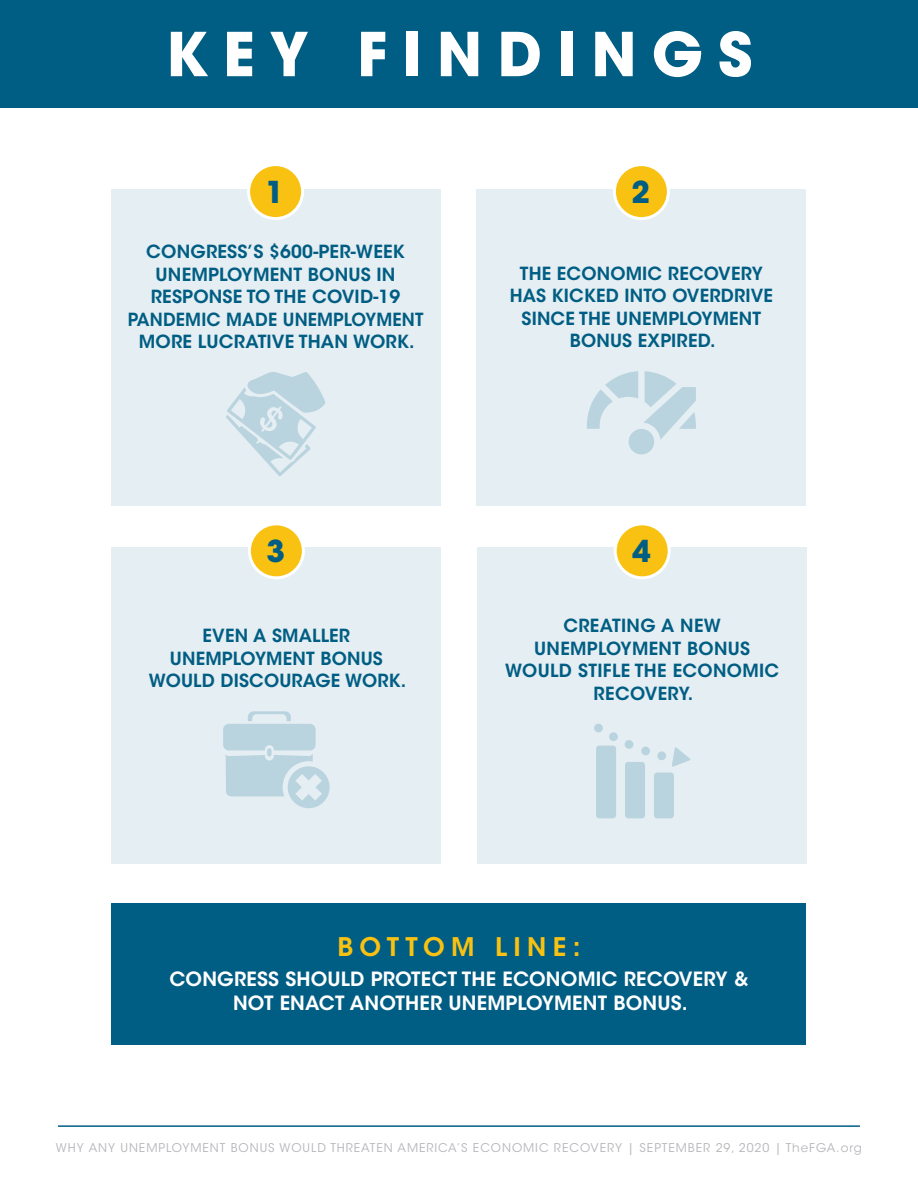
<style>
.page{position:relative;width:918px;height:1188px;background:#fff}
.page>*{position:absolute;margin:0;border:0;box-sizing:border-box;transform-origin:0 0}
.Body_Text{font:700 60px "ITC Avant Garde Std";letter-spacing:.25em;color:#fff}
.t1{font:700 30px "ITC Avant Garde Std";color:#005d83}
.Body_Text-2{font:600 25.5px "ITC Avant Garde Std";letter-spacing:.25em;color:#f9c212}
.Body_Text-3{font:600 19.5px/24px "ITC Avant Garde Std";letter-spacing:.01em;color:#fff;text-align:center}
.key_findings_text{font:600 18px/22.5px "ITC Avant Garde Std";letter-spacing:.01em;color:#005d83;text-align:center}
.t2{font:12px "ITC Avant Garde Std";letter-spacing:.08em;color:#b6b7bb}
</style>
<div class="page">
<hr style="left:58px;top:1125px;width:802px;height:2px;background:#005d83">
<div style="left:112px;top:903px;width:694px;height:141px;background:#005d83"></div>
<div style="left:0;top:0;width:918px;height:108px;background:#005d83"></div>
<div style="left:477px;top:547px;width:330px;height:317px;background:#e5eef2"></div>
<div style="left:654px;top:773px;width:20px;height:45px;background:#bad4df;border-radius:3px"></div>
<div style="left:625px;top:762px;width:20px;height:56px;background:#bad4df;border-radius:3px"></div>
<div style="left:596px;top:746px;width:20px;height:72px;background:#bad4df;border-radius:3px"></div>
<svg style="left:672px;top:747px;width:18px;height:20px"></svg>
<div style="left:594px;top:724px;width:9px;height:9px;background:#bad4df;border-radius:50%"></div>
<div style="left:609px;top:732px;width:9px;height:9px;background:#bad4df;border-radius:50%"></div>
<div style="left:625px;top:740px;width:8px;height:9px;background:#bad4df;border-radius:50%"></div>
<div style="left:641px;top:747px;width:9px;height:8px;background:#bad4df;border-radius:50%"></div>
<div style="left:657px;top:751px;width:9px;height:9px;background:#bad4df;border-radius:50%"></div>
<div style="left:615px;top:524px;width:54px;height:54px;background:#f9c212;border-radius:50%"></div>
<div style="left:614px;top:522px;width:57px;height:57px;border:3px solid #fff;border-radius:50%"></div>
<div style="left:112px;top:547px;width:329px;height:317px;background:#e5eef2"></div>
<svg style="left:223px;top:711px;width:107px;height:97px"></svg>
<div style="left:249px;top:524px;width:54px;height:54px;background:#f9c212;border-radius:50%"></div>
<div style="left:248px;top:522px;width:57px;height:57px;border:3px solid #fff;border-radius:50%"></div>
<div style="left:477px;top:189px;width:329px;height:316px;background:#e5eef2"></div>
<svg style="left:587px;top:371px;width:109px;height:83px"></svg>
<div style="left:614px;top:165px;width:54px;height:54px;background:#f9c212;border-radius:50%"></div>
<div style="left:613px;top:163px;width:57px;height:57px;border:3px solid #fff;border-radius:50%"></div>
<div style="left:111px;top:189px;width:329px;height:316px;background:#e5eef2"></div>
<svg style="left:226px;top:372px;width:99px;height:104px"></svg>
<div style="left:249px;top:165px;width:54px;height:54px;background:#f9c212;border-radius:50%"></div>
<div style="left:247px;top:163px;width:57px;height:57px;border:3px solid #fff;border-radius:50%"></div>
<p class="Body_Text" style="left:166px;top:15px;width:588px">KEY FINDINGS</p>
<p class="t1" style="left:266px;top:172px;width:20px">1</p>
<p class="key_findings_text" style="left:128px;top:240px;width:297px">CONGRESS’S $600-PER-WEEK<br>UNEMPLOYMENT BONUS IN<br>RESPONSE TO THE COVID-19<br>PANDEMIC MADE UNEMPLOYMENT<br>MORE LUCRATIVE THAN WORK.</p>
<p class="t1" style="left:266px;top:531px;width:20px">3</p>
<p class="key_findings_text" style="left:149px;top:625px;width:259px">EVEN A SMALLER<br>UNEMPLOYMENT BONUS<br>WOULD DISCOURAGE WORK.</p>
<p class="t1" style="left:631px;top:172px;width:20px">2</p>
<p class="key_findings_text" style="left:510px;top:262px;width:265px">THE ECONOMIC RECOVERY<br>HAS KICKED INTO OVERDRIVE<br>SINCE THE UNEMPLOYMENT<br>BONUS EXPIRED.</p>
<p class="t1" style="left:632px;top:531px;width:20px">4</p>
<p class="key_findings_text" style="left:505px;top:615px;width:276px">CREATING A NEW<br>UNEMPLOYMENT BONUS<br>WOULD STIFLE THE ECONOMIC<br>RECOVERY.</p>
<p class="Body_Text-2" style="left:337px;top:930px;width:245px">BOTTOM LINE:</p>
<p class="Body_Text-3" style="left:169px;top:967px;width:581px">CONGRESS SHOULD PROTECT THE ECONOMIC RECOVERY &amp;<br>NOT ENACT ANOTHER UNEMPLOYMENT BONUS.</p>
<p class="t2" style="left:56px;top:1140px;width:808px">WHY ANY UNEMPLOYMENT BONUS WOULD THREATEN AMERICA’S ECONOMIC RECOVERY | SEPTEMBER 29, 2020 | TheFGA.org</p>
</div>
